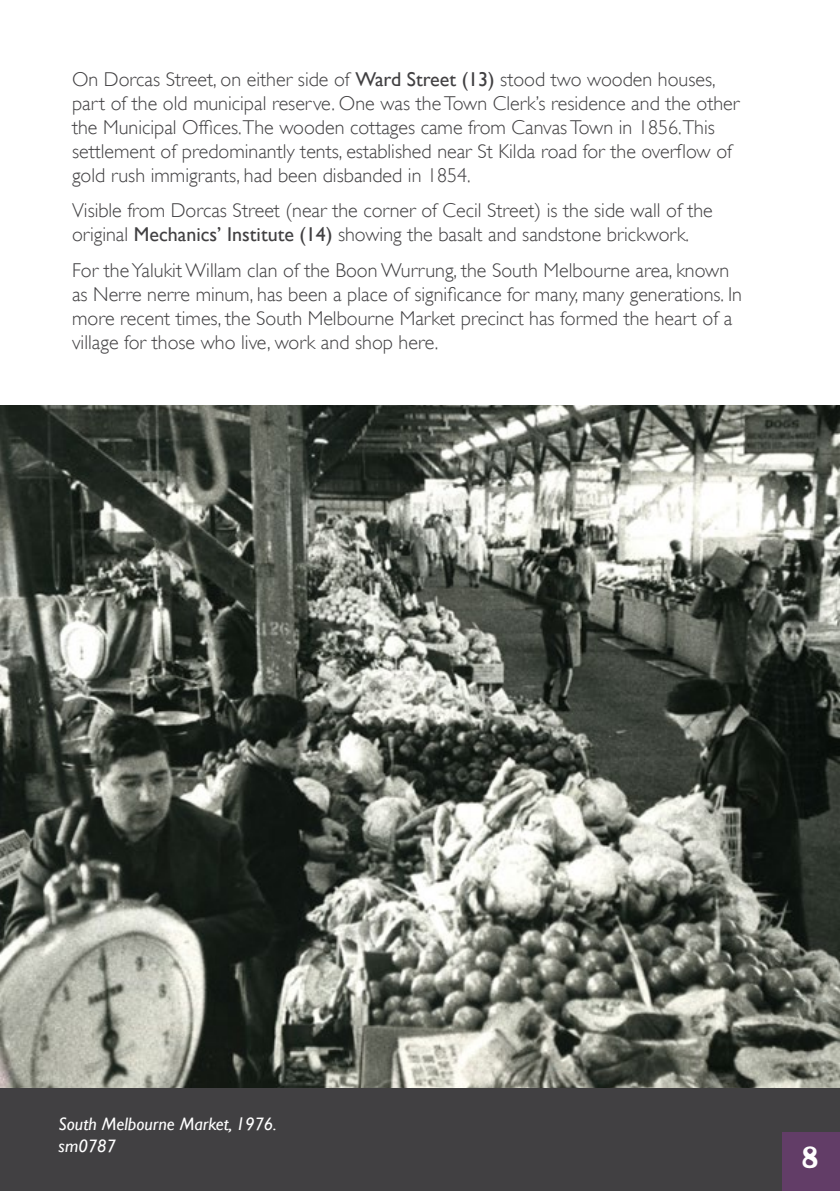
<style>
.page{position:relative;width:840px;height:1191px;background:#fff}
.page>*{position:absolute;margin:0;border:0;box-sizing:border-box;transform-origin:0 0}
.t1{font:34px "Rosewood Std Fill";color:#fff}
.t2{font:300 20px/24px "Gill Sans";color:#414042}
.t3{font:italic 18px/22px "Gill Sans";color:#fff}
.s1{font-weight:400}
</style>
<div class="page">
<img style="left:0;top:405px;width:839px;height:684px">
<div style="left:0;top:1089px;width:839px;height:102px;background:#414042"></div>
<div style="left:781px;top:1131px;width:58px;height:59px;background:#623d67"></div>
<p class="t2" style="left:72px;top:67px;width:668px">On Dorcas Street, on either side of <span class="s1">Ward Street (13)</span> stood two wooden houses, part of the old municipal reserve. One was the Town Clerk’s residence and the other the Municipal Offices.The wooden cottages came from Canvas Town in 1856.This settlement of predominantly tents, established near St Kilda road for the overflow of gold rush immigrants, had been disbanded in 1854.</p>
<p class="t2" style="left:72px;top:198px;width:642px">Visible from Dorcas Street (near the corner of Cecil Street) is the side wall of the original <span class="s1">Mechanics’ Institute (14)</span> showing the basalt and sandstone brickwork.</p>
<p class="t2" style="left:72px;top:258px;width:671px">For the Yalukit Willam clan of the Boon Wurrung, the South Melbourne area, known as Nerre nerre minum, has been a place of significance for many, many generations. In more recent times, the South Melbourne Market precinct has formed the heart of a village for those who live, work and shop here.</p>
<p class="t3" style="left:59px;top:1112px;width:219px">South Melbourne Market, 1976. sm0787</p>
<h1 class="t1" style="left:799px;top:1139px;width:21px">8</h1>
</div>
